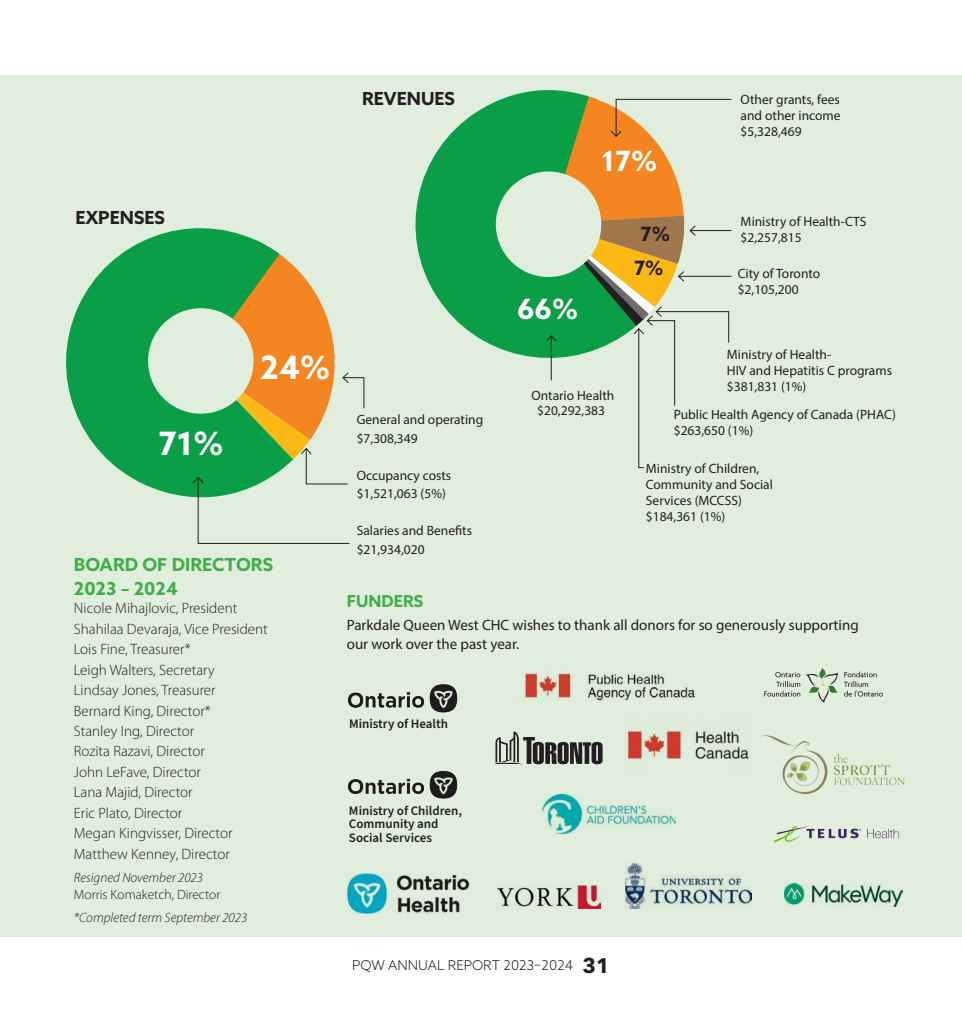
<style>
.page{position:relative;width:962px;height:1016px;background:#fff}
.page>*{position:absolute;margin:0;border:0;box-sizing:border-box;transform-origin:0 0}
.p_body_s5{font:700 32.25px "Azo Sans";color:#fff}
.p_body_s5-2{font:700 27.9px "Azo Sans";color:#fff}
.p_body_s5-3{font:700 19.65px "Azo Sans";color:#231f20}
.o3_Body_stats{font:700 18px/24px "Azo Sans";color:#40ae49}
.h3_heading_s3{font:700 18px "Azo Sans";color:#231f20}
.s3_Body_10pt{font:700 16.5px "Azo Sans";color:#40ae49}
.s3_Body_10pt-2{font:300 15px "Myriad Pro";color:#231f20}
.s3_Body_10pt-3{font:15px/18.9px "Myriad Pro";color:#231f20}
.p_body_s5-4{font:13.5px/15.9px "Myriad Pro";color:#231f20}
.s3_Body_10pt-4{font:italic 300 13.5px "Myriad Pro";color:#231f20}
.t1{font:300 13.5px "Azo Sans";color:#231f20}
.s3_Body_10pt-5{font:300 13.5px "Myriad Pro";color:#231f20}
.s4_Subhead_1{font:600 12.9px/13.5px "Source Sans Pro";color:#231f20}
.s1{font-family:"Avenir Next";font-weight:700;font-size:21px}
</style>
<div class="page">
<div style="left:0;top:76px;width:961px;height:860px;background:#e1eedd"></div>
<svg style="left:495px;top:731px;width:107px;height:33px"></svg>
<img style="left:348px;top:771px;width:109px;height:28px">
<img style="left:348px;top:684px;width:109px;height:29px">
<img style="left:347px;top:873px;width:123px;height:39px">
<img style="left:759px;top:735px;width:145px;height:58px">
<img style="left:542px;top:794px;width:133px;height:39px">
<img style="left:784px;top:883px;width:118px;height:23px">
<svg style="left:764px;top:667px;width:118px;height:36px"></svg>
<img style="left:626px;top:729px;width:123px;height:31px">
<img style="left:773px;top:826px;width:126px;height:17px">
<svg style="left:66px;top:228px;width:187px;height:255px;fill:#0a9f46"></svg>
<svg style="left:415px;top:90px;width:175px;height:253px;fill:#0a9f46"></svg>
<img style="left:524px;top:672px;width:171px;height:29px">
<svg style="left:141px;top:239px;width:223px;height:305px"></svg>
<img style="left:497px;top:885px;width:103px;height:22px">
<img style="left:625px;top:863px;width:126px;height:45px">
<svg style="left:488px;top:97px;width:244px;height:371px"></svg>
<p class="h3_heading_s3" style="left:76px;top:205px;width:91px">EXPENSES</p>
<p class="p_body_s5" style="left:158px;top:422px;width:66px">71%</p>
<p class="p_body_s5" style="left:260px;top:346px;width:71px">24%</p>
<p class="o3_Body_stats" style="left:74px;top:552px;width:201px">BOARD OF DIRECTORS<br>2023 – 2024</p>
<p class="s3_Body_10pt-2" style="left:74px;top:599px;width:165px">Nicole Mihajlovic, President</p>
<p class="s3_Body_10pt-2" style="left:74px;top:620px;width:195px">Shahilaa Devaraja, Vice President</p>
<p class="s3_Body_10pt-2" style="left:74px;top:640px;width:118px">Lois Fine, Treasurer*</p>
<p class="s3_Body_10pt-2" style="left:74px;top:661px;width:142px">Leigh Walters, Secretary</p>
<p class="s3_Body_10pt-2" style="left:74px;top:681px;width:143px">Lindsay Jones, Treasurer</p>
<p class="s3_Body_10pt-2" style="left:74px;top:702px;width:138px">Bernard King, Director*</p>
<p class="s3_Body_10pt-2" style="left:74px;top:722px;width:122px">Stanley Ing, Director</p>
<p class="s3_Body_10pt-2" style="left:74px;top:743px;width:132px">Rozita Razavi, Director</p>
<p class="s3_Body_10pt-2" style="left:74px;top:763px;width:129px">John LeFave, Director</p>
<p class="s3_Body_10pt-2" style="left:74px;top:783px;width:120px">Lana Majid, Director</p>
<p class="s3_Body_10pt-2" style="left:74px;top:804px;width:110px">Eric Plato, Director</p>
<p class="s3_Body_10pt-2" style="left:74px;top:824px;width:160px">Megan Kingvisser, Director</p>
<p class="s3_Body_10pt-2" style="left:74px;top:845px;width:157px">Matthew Kenney, Director</p>
<p class="s3_Body_10pt-4" style="left:74px;top:869px;width:131px">Resigned November 2023</p>
<p class="s3_Body_10pt-5" style="left:74px;top:886px;width:148px">Morris Komaketch, Director</p>
<p class="s3_Body_10pt-4" style="left:74px;top:909px;width:175px">*Completed term September 2023</p>
<p class="h3_heading_s3" style="left:362px;top:86px;width:94px">REVENUES</p>
<p class="p_body_s5-4" style="left:356px;top:409px;width:128px;line-height:18.9px">General and operating $7,308,349</p>
<p class="p_body_s5-4" style="left:356px;top:465px;width:96px;line-height:18.9px">Occupancy costs $1,521,063 (5%)</p>
<p class="p_body_s5-4" style="left:356px;top:521px;width:117px;line-height:18.9px">Salaries and Benefits $21,934,020</p>
<p class="p_body_s5-2" style="left:517px;top:291px;width:62px">66%</p>
<p class="p_body_s5-2" style="left:600px;top:142px;width:58px">17%</p>
<p class="p_body_s5-3" style="left:640px;top:221px;width:31px">7%</p>
<p class="p_body_s5-3" style="left:634px;top:255px;width:31px">7%</p>
<p class="p_body_s5-4" style="left:740px;top:91px;width:101px;text-align:justify">Other grants, fees and other income $5,328,469</p>
<p class="p_body_s5-4" style="left:740px;top:213px;width:127px">Ministry of Health-CTS $2,257,815</p>
<p class="p_body_s5-4" style="left:737px;top:265px;width:84px">City of Toronto $2,105,200</p>
<p class="p_body_s5-4" style="left:531px;top:387px;width:84px;text-align:center">Ontario Health $20,292,383</p>
<p class="p_body_s5-4" style="left:726px;top:346px;width:167px">Ministry of Health-<br>HIV and Hepatitis C programs $381,831 (1%)</p>
<p class="p_body_s5-4" style="left:673px;top:406px;width:224px">Public Health Agency of Canada (PHAC) $263,650 (1%)</p>
<p class="p_body_s5-4" style="left:645px;top:460px;width:129px">Ministry of Children,<br>Community and Social<br>Services (MCCSS) $184,361 (1%)</p>
<p class="s3_Body_10pt" style="left:346px;top:589px;width:78px">FUNDERS</p>
<p class="s3_Body_10pt-3" style="left:346px;top:615px;width:513px">Parkdale Queen West CHC wishes to thank all donors for so generously supporting our work over the past year.</p>
<p class="s4_Subhead_1" style="left:349px;top:717px;width:100px">Ministry of Health</p>
<p class="s4_Subhead_1" style="left:349px;top:803px;width:114px">Ministry of Children,</p>
<p class="s4_Subhead_1" style="left:349px;top:817px;width:91px">Community and<br>Social Services</p>
<p class="t1" style="left:352px;top:956px;width:259px">PQW ANNUAL REPORT 2023–2024 <span class="s1">31</span></p>
</div>
